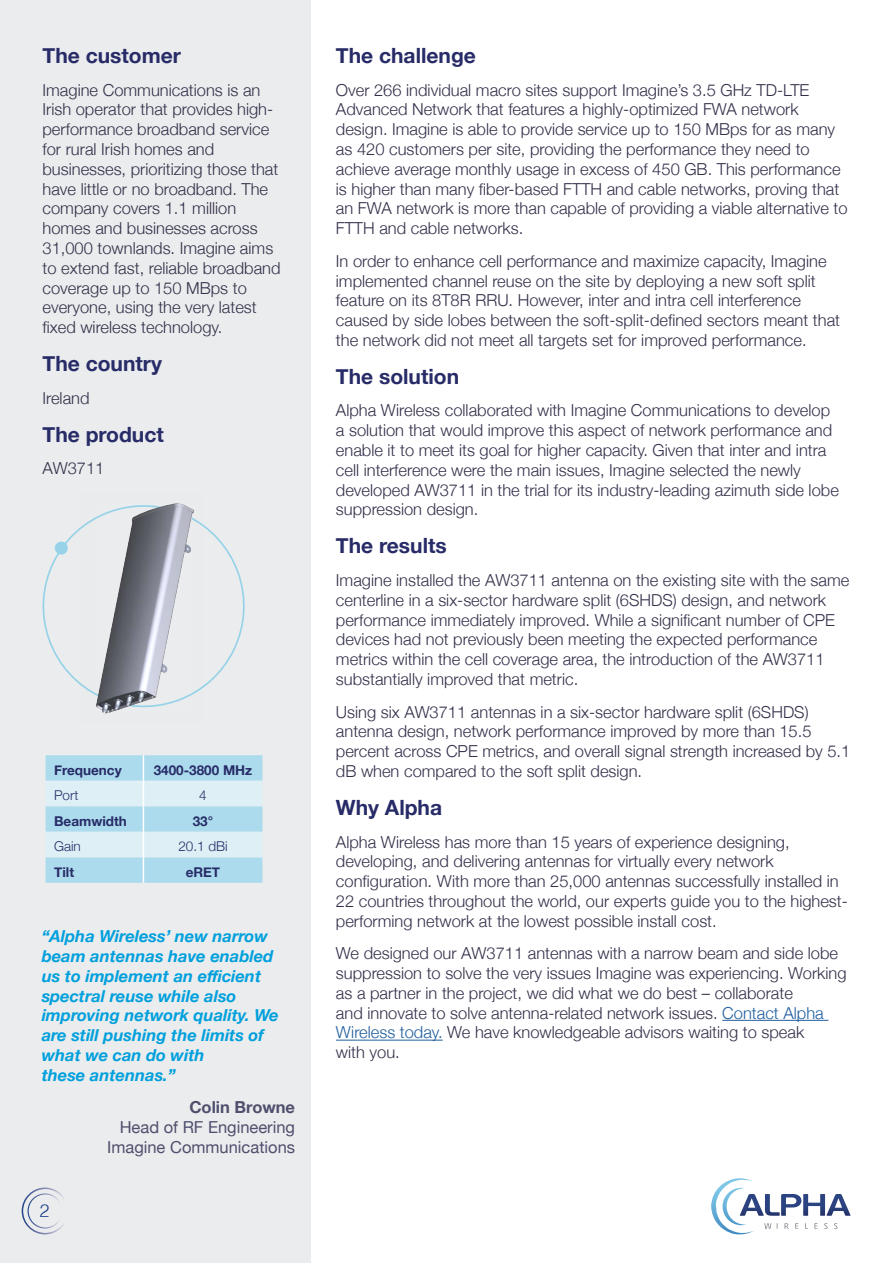
<style>
.page{position:relative;width:893px;height:1263px;background:#fff}
.page>*{position:absolute;margin:0;border:0;box-sizing:border-box;transform-origin:0 0}
.t1{font:700 21px "Helvetica Neue";color:#272b67}
.t2{font:300 18px "Helvetica";color:#1e4488}
.t3{font:300 16.5px/19.8px "Helvetica Neue";color:#33304a}
.t4{font:italic 700 16.5px/19.8px "Helvetica Neue";color:#00a0dd}
.t5{font:16.5px/19.8px "Helvetica Neue";color:#4f4f6e;text-align:right}
.t6{font:700 16.5px "Helvetica Neue";color:#4f4f6e}
.t7{font:700 13.5px "Helvetica Neue";color:#272b67}
.t8{font:300 13.5px "Helvetica Neue";color:#272b67}
.s1{color:#215e9e}
</style>
<div class="page">
<div style="left:0;top:0;width:310px;height:1263px;background:#ebeced"></div>
<hr style="left:722px;top:1020px;width:106px;height:1px;background:#215e9e">
<hr style="left:336px;top:1040px;width:107px;height:1px;background:#215e9e">
<svg style="left:46px;top:755px;width:216px;height:128px"></svg>
<svg style="left:42px;top:525px;width:203px;height:162px"></svg>
<svg style="left:54px;top:541px;width:15px;height:14px"></svg>
<img style="left:79px;top:503px;width:125px;height:211px">
<div style="left:22px;top:1187px;width:47px;height:47px;border:2px solid #fff;border-radius:50%"></div>
<div style="left:28px;top:1193px;width:35px;height:35px;border:1px solid #fff;border-radius:50%"></div>
<svg style="left:711px;top:1178px;width:139px;height:56px"></svg>
<p class="t1" style="left:43px;top:39px;width:140px">The customer</p>
<p class="t3" style="left:43px;top:79px;width:240px">Imagine Communications is an<br>Irish operator that provides high&shy;performance broadband service for rural Irish homes and businesses, prioritizing those that have little or no broadband. The company covers 1.1 million homes and businesses across<br>31,000 townlands. Imagine aims to extend fast, reliable broadband coverage up to 150 MBps to everyone, using the very latest fixed wireless technology.</p>
<p class="t1" style="left:43px;top:347px;width:121px">The country</p>
<p class="t3" style="left:43px;top:387px;width:49px">Ireland</p>
<p class="t1" style="left:43px;top:418px;width:123px">The product</p>
<p class="t3" style="left:43px;top:457px;width:63px">AW3711</p>
<p class="t7" style="left:54px;top:759px;width:69px">Frequency</p>
<p class="t7" style="left:154px;top:759px;width:100px">3400-3800 MHz</p>
<p class="t8" style="left:54px;top:784px;width:26px">Port</p>
<p class="t8" style="left:199px;top:784px;width:9px">4</p>
<p class="t7" style="left:54px;top:810px;width:74px">Beamwidth</p>
<p class="t7" style="left:193px;top:810px;width:22px">33°</p>
<p class="t8" style="left:54px;top:835px;width:28px">Gain</p>
<p class="t8" style="left:178px;top:835px;width:51px">20.1 dBi</p>
<p class="t7" style="left:54px;top:861px;width:21px">Tilt</p>
<p class="t7" style="left:186px;top:861px;width:36px">eRET</p>
<p class="t4" style="left:42px;top:927px;width:238px">“Alpha Wireless’ new narrow beam antennas have enabled us to implement an efficient spectral reuse while also improving network quality. We are still pushing the limits of what we can do with<br>these antennas.”</p>
<p class="t6" style="left:189px;top:1094px;width:107px">Colin Browne</p>
<p class="t5" style="left:107px;top:1118px;width:189px">Head of RF Engineering<br>Imagine Communications</p>
<p class="t2" style="left:39px;top:1195px;width:12px">2</p>
<p class="t1" style="left:336px;top:39px;width:141px">The challenge</p>
<p class="t3" style="left:336px;top:79px;width:513px">Over 266 individual macro sites support Imagine’s 3.5 GHz TD-LTE Advanced Network that features a highly-optimized FWA network design. Imagine is able to provide service up to 150 MBps for as many as 420 customers per site, providing the performance they need to achieve average monthly usage in excess of 450 GB. This performance is higher than many fiber-based FTTH and cable networks, proving that an FWA network is more than capable of providing a viable alternative to FTTH and cable networks.</p>
<p class="t3" style="left:336px;top:250px;width:506px">In order to enhance cell performance and maximize capacity, Imagine implemented channel reuse on the site by deploying a new soft split feature on its 8T8R RRU. However, inter and intra cell interference caused by side lobes between the soft-split-defined sectors meant that the network did not meet all targets set for improved performance.</p>
<p class="t1" style="left:336px;top:360px;width:125px">The solution</p>
<p class="t3" style="left:336px;top:399px;width:504px">Alpha Wireless collaborated with Imagine Communications to develop a solution that would improve this aspect of network performance and enable it to meet its goal for higher capacity. Given that inter and intra cell interference were the main issues, Imagine selected the newly developed AW3711 in the trial for its industry-leading azimuth side lobe suppression design.</p>
<p class="t1" style="left:336px;top:529px;width:112px">The results</p>
<p class="t3" style="left:336px;top:569px;width:515px">Imagine installed the AW3711 antenna on the existing site with the same centerline in a six-sector hardware split (6SHDS) design, and network performance immediately improved. While a significant number of CPE devices had not previously been meeting the expected performance metrics within the cell coverage area, the introduction of the AW3711 substantially improved that metric.</p>
<p class="t3" style="left:336px;top:701px;width:516px">Using six AW3711 antennas in a six-sector hardware split (6SHDS) antenna design, network performance improved by more than 15.5 percent across CPE metrics, and overall signal strength increased by 5.1 dB when compared to the soft split design.</p>
<p class="t1" style="left:336px;top:791px;width:108px">Why Alpha</p>
<p class="t3" style="left:336px;top:830px;width:513px">Alpha Wireless has more than 15 years of experience designing, developing, and delivering antennas for virtually every network configuration. With more than 25,000 antennas successfully installed in 22 countries throughout the world, our experts guide you to the highest&shy;performing network at the lowest possible install cost.</p>
<p class="t3" style="left:336px;top:942px;width:512px">We designed our AW3711 antennas with a narrow beam and side lobe suppression to solve the very issues Imagine was experiencing. Working as a partner in the project, we did what we do best – collaborate<br>and innovate to solve antenna-related network issues. <span class="s1">Contact Alpha Wireless today.</span> We have knowledgeable advisors waiting to speak<br>with you.</p>
</div>
